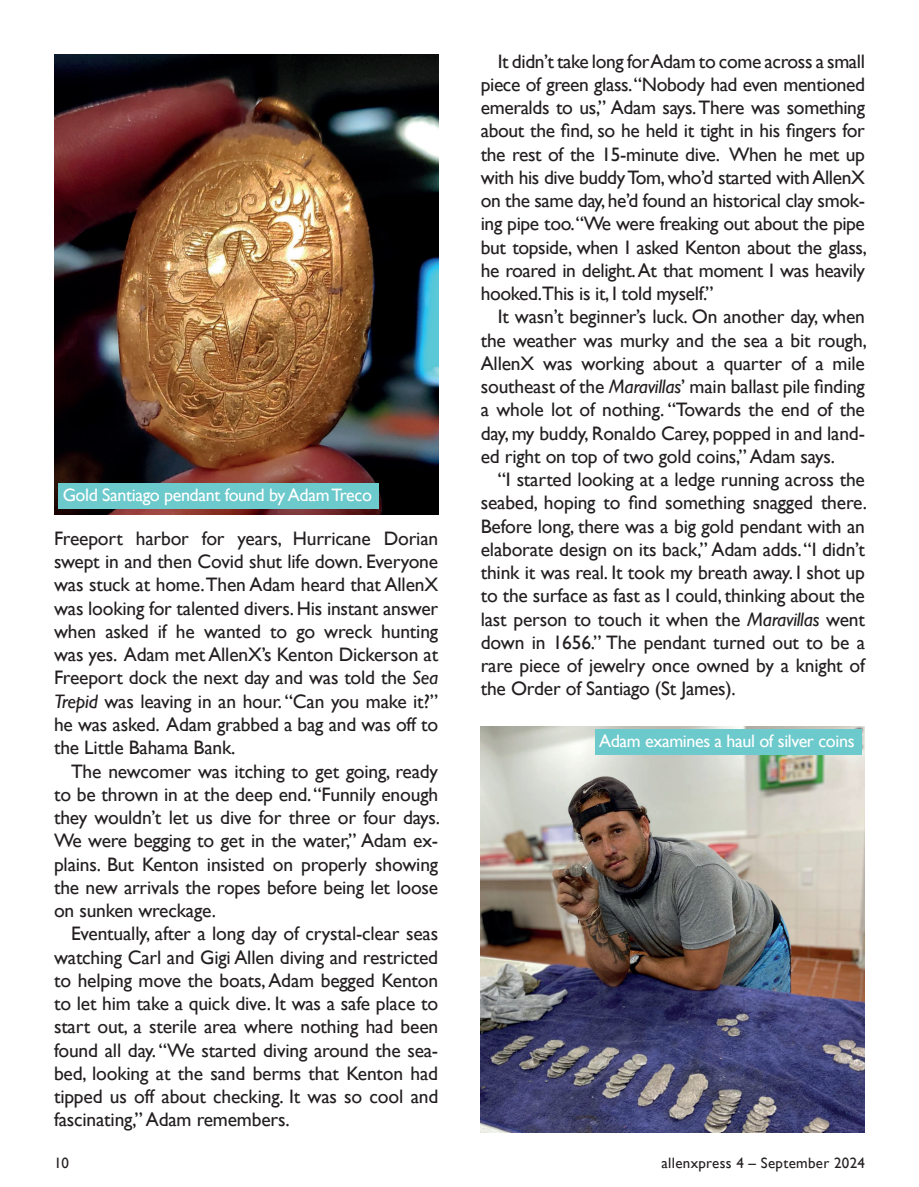
<style>
.page{position:relative;width:919px;height:1187px;background:#fff}
.page>*{position:absolute;margin:0;border:0;box-sizing:border-box;transform-origin:0 0}
.t1{font:19.5px/23.2px "Gill Sans";letter-spacing:-.01em;color:#231f20;text-align:justify}
.t2{font:18px "Gill Sans";letter-spacing:-.02em;color:#fff}
.t3{font:15px "Gill Sans";letter-spacing:.02em;color:#231f20}
.s1{font-style:italic}
</style>
<div class="page">
<img style="left:480px;top:726px;width:384px;height:406px">
<img style="left:54px;top:54px;width:384px;height:460px">
<div style="left:58px;top:483px;width:320px;height:26px;background:#6cc9cc"></div>
<div style="left:594px;top:729px;width:267px;height:26px;background:#6cc9cc"></div>
<p class="t2" style="left:63px;top:484px;width:311px">Gold Santiago pendant found by Adam Treco</p>
<p class="t1" style="left:54px;top:526px;width:386px">Freeport harbor for years, Hurricane Dorian swept in and then Covid shut life down. Everyone was stuck at home. Then Adam heard that AllenX was looking for talented divers. His instant answer when asked if he wanted to go wreck hunting was yes. Adam met AllenX’s Kenton Dickerson at Freeport dock the next day and was told the <span class="s1">Sea Trepid</span> was leaving in an hour. “Can you make it?” he was asked. Adam grabbed a bag and was off to the Little Bahama Bank.</p>
<p class="t1" style="left:54px;top:759px;width:387px;text-indent:17px">The newcomer was itching to get going, ready to be thrown in at the deep end. “Funnily enough they wouldn’t let us dive for three or four days.<br>We were begging to get in the water,” Adam ex&shy;plains. But Kenton insisted on properly showing the new arrivals the ropes before being let loose on sunken wreckage.</p>
<p class="t1" style="left:54px;top:921px;width:386px;text-indent:17px">Eventually, after a long day of crystal-clear seas watching Carl and Gigi Allen diving and restricted to helping move the boats, Adam begged Kenton to let him take a quick dive. It was a safe place to start out, a sterile area where nothing had been found all day. “We started diving around the sea&shy;bed, looking at the sand berms that Kenton had tipped us off about checking. It was so cool and fascinating,” Adam remembers.</p>
<p class="t1" style="left:480px;top:49px;width:387px;text-indent:17px">It didn’t take long for Adam to come across a small piece of green glass. “Nobody had even mentioned emeralds to us,” Adam says. There was something about the find, so he held it tight in his fingers for the rest of the 15-minute dive. When he met up with his dive buddy Tom, who’d started with AllenX on the same day, he’d found an historical clay smok&shy;ing pipe too.“We were freaking out about the pipe but topside, when I asked Kenton about the glass, he roared in delight. At that moment I was heavily hooked.This is it, I told myself.”</p>
<p class="t1" style="left:480px;top:305px;width:387px;text-indent:17px">It wasn’t beginner’s luck. On another day, when the weather was murky and the sea a bit rough, AllenX was working about a quarter of a mile southeast of the <span class="s1">Maravillas</span>’ main ballast pile finding a whole lot of nothing. “Towards the end of the day, my buddy, Ronaldo Carey, popped in and land&shy;ed right on top of two gold coins,” Adam says.</p>
<p class="t1" style="left:480px;top:467px;width:387px;text-indent:17px">“I started looking at a ledge running across the seabed, hoping to find something snagged there.<br>Before long, there was a big gold pendant with an elaborate design on its back,” Adam adds. “I didn’t think it was real. It took my breath away. I shot up to the surface as fast as I could, thinking about the last person to touch it when the <span class="s1">Maravillas</span> went down in 1656.” The pendant turned out to be a rare piece of jewelry once owned by a knight of the Order of Santiago (St James).</p>
<p class="t2" style="left:599px;top:730px;width:257px">Adam examines a haul of silver coins</p>
<p class="t3" style="left:54px;top:1153px;width:16px">10</p>
<p class="t3" style="left:661px;top:1153px;width:205px">allenxpress 4 – September 2024</p>
</div>
